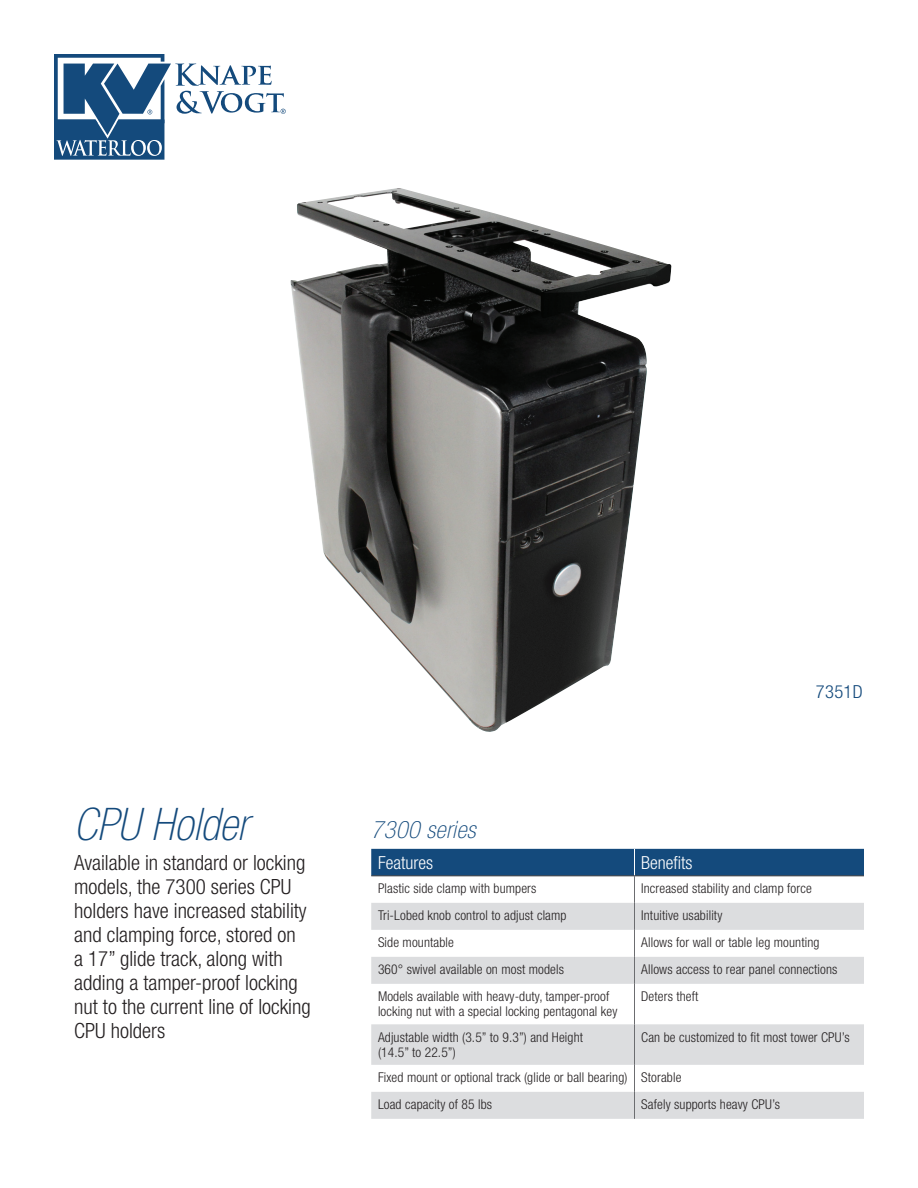
<style>
.page{position:relative;width:918px;height:1188px;background:#fff}
.page>*{position:absolute;margin:0;border:0;box-sizing:border-box;transform-origin:0 0}
.Description{font:italic 100 condensed 45px "Helvetica Neue";color:#144a7c}
.t1{font:italic 100 condensed 24px "Helvetica Neue";letter-spacing:.015em;color:#144a7c}
.Description-2{font:300 condensed 21px/24px "Helvetica Neue";color:#231f20}
.t2{font:300 condensed 18px "Helvetica Neue";color:#fff}
.t3{font:300 condensed 18px "Helvetica Neue";letter-spacing:.015em;color:#144a7c}
.Chart-features_benef{font:300 condensed 13.5px/15px "Helvetica Neue";letter-spacing:.01em;color:#231f20}
</style>
<div class="page">
<svg style="left:54px;top:54px;width:232px;height:106px"></svg>
<img style="left:290px;top:188px;width:381px;height:544px">
<svg style="left:371px;top:1024px;width:493px;height:95px;fill:#dcdddf"></svg>
<svg style="left:371px;top:849px;width:493px;height:135px"></svg>
<hr style="left:634px;top:984px;width:1px;height:40px;background:#6c6d70">
<hr style="left:634px;top:1024px;width:1px;height:41px;background:#6c6d70">
<svg style="left:634px;top:1065px;width:1px;height:54px"></svg>
<p class="Description" style="left:74px;top:798px;width:176px">CPU Holder</p>
<p class="Description-2" style="left:74px;top:851px;width:238px">Available in standard or locking models, the 7300 series CPU holders have increased stability and clamping force, stored on<br>a 17” glide track, along with adding a tamper-proof locking nut to the current line of locking<br>CPU holders</p>
<p class="t3" style="left:816px;top:681px;width:48px">7351D</p>
<p class="t1" style="left:371px;top:816px;width:106px">7300 series</p>
<p class="t2" style="left:378px;top:853px;width:57px">Features</p>
<p class="t2" style="left:641px;top:853px;width:53px">Benefits</p>
<p class="Chart-features_benef" style="left:378px;top:881px;width:160px">Plastic side clamp with bumpers</p>
<p class="Chart-features_benef" style="left:641px;top:881px;width:172px">Increased stability and clamp force</p>
<p class="Chart-features_benef" style="left:378px;top:908px;width:190px">Tri-Lobed knob control to adjust clamp</p>
<p class="Chart-features_benef" style="left:641px;top:908px;width:83px">Intuitive usability</p>
<p class="Chart-features_benef" style="left:378px;top:935px;width:77px">Side mountable</p>
<p class="Chart-features_benef" style="left:641px;top:935px;width:180px">Allows for wall or table leg mounting</p>
<p class="Chart-features_benef" style="left:378px;top:962px;width:188px">360° swivel available on most models</p>
<p class="Chart-features_benef" style="left:641px;top:962px;width:198px">Allows access to rear panel connections</p>
<p class="Chart-features_benef" style="left:378px;top:989px;width:241px">Models available with heavy-duty, tamper-proof locking nut with a special locking pentagonal key</p>
<p class="Chart-features_benef" style="left:641px;top:989px;width:59px">Deters theft</p>
<p class="Chart-features_benef" style="left:378px;top:1029px;width:207px">Adjustable width (3.5” to 9.3”) and Height (14.5” to 22.5”)</p>
<p class="Chart-features_benef" style="left:641px;top:1029px;width:210px">Can be customized to fit most tower CPU’s</p>
<p class="Chart-features_benef" style="left:378px;top:1070px;width:251px">Fixed mount or optional track (glide or ball bearing)</p>
<p class="Chart-features_benef" style="left:641px;top:1070px;width:42px">Storable</p>
<p class="Chart-features_benef" style="left:378px;top:1097px;width:116px">Load capacity of 85 lbs</p>
<p class="Chart-features_benef" style="left:641px;top:1097px;width:140px">Safely supports heavy CPU’s</p>
</div>
